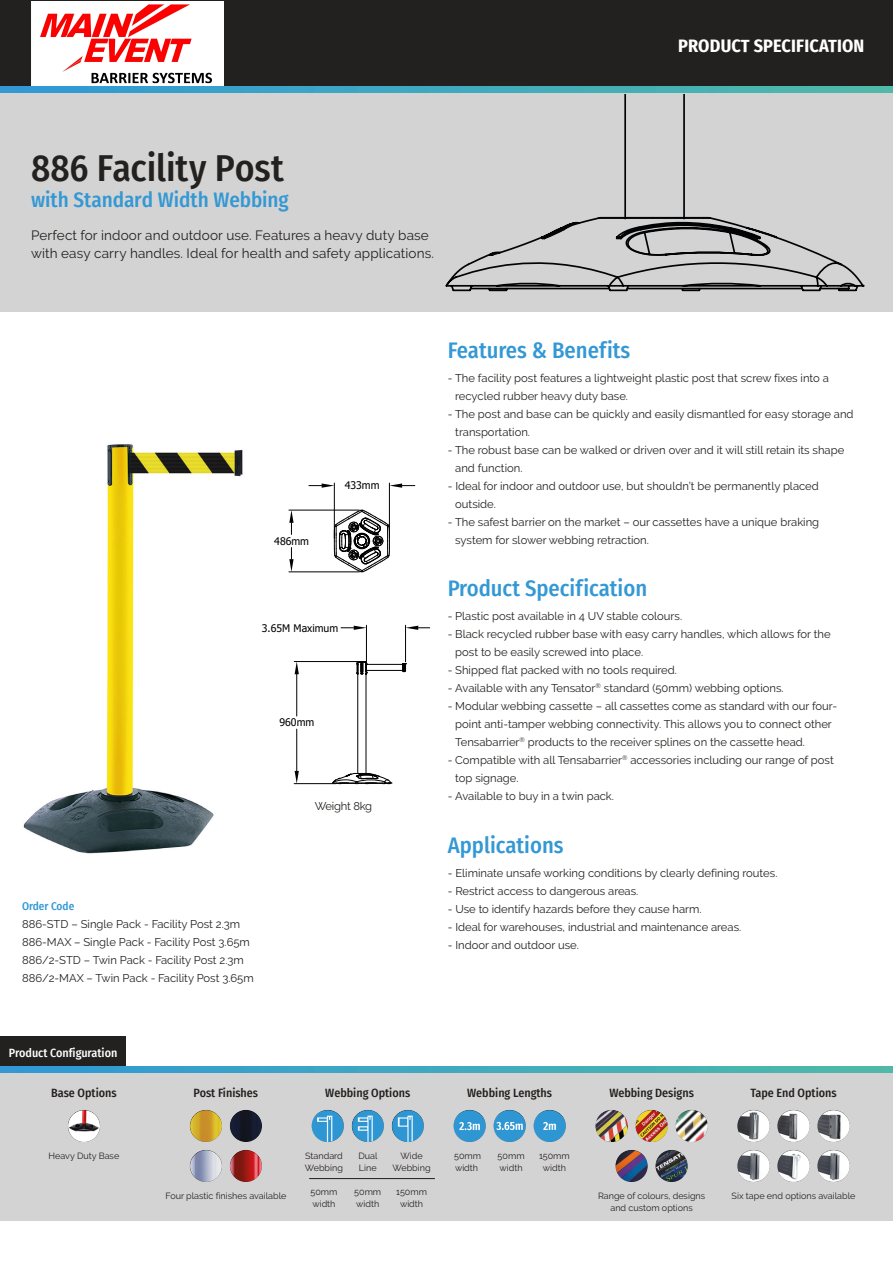
<style>
.page{position:relative;width:893px;height:1263px;background:#fff}
.page>*{position:absolute;margin:0;border:0;box-sizing:border-box;transform-origin:0 0}
.t1{font:500 37.5px "Fira Sans Condensed";letter-spacing:-.005em;color:#23211f}
.t2{font:500 22.5px "Fira Sans Condensed";color:#3398d4}
.t3{font:500 21px "Fira Sans Condensed";letter-spacing:-.005em;color:#3398d4}
.t4{font:700 18px "Fira Sans Condensed";letter-spacing:.01em;color:#fff}
.t5{font:13.5px/18px "Raleway";letter-spacing:.01em;color:#23211f}
.t6{font:500 12px "Fira Sans Condensed";color:#23211f}
.t7{font:500 12px "Fira Sans Condensed";color:#fff}
.t8{font:11.25px/18px "Raleway";color:#23211f}
.t9{font:11.25px "Raleway";letter-spacing:-.02em;color:#23211f}
.t10{font:500 11.25px "Fira Sans Condensed";color:#3398d4}
.t11{font:10.5px "Tahoma";color:#020203}
.t12{font:9px/12px "Raleway";color:#23211f}
</style>
<div class="page">
<div style="left:0;top:1066px;width:893px;height:155px;background:#d4d3d3"></div>
<div style="left:0;top:1036px;width:125px;height:30px;background:#23211f"></div>
<div style="left:0;top:0;width:893px;height:89px;background:#23211f"></div>
<svg style="left:0;top:87px;width:893px;height:6px;background:#3fa8be"></svg>
<svg style="left:0;top:1066px;width:893px;height:7px;background:#3fa8be"></svg>
<div style="left:0;top:93px;width:893px;height:219px;background:#d4d3d3"></div>
<svg style="left:445px;top:94px;width:420px;height:198px"></svg>
<img style="left:23px;top:444px;width:306px;height:410px">
<hr style="left:357px;top:674px;width:1px;height:99px;background:#020203">
<hr style="left:366px;top:674px;width:1px;height:99px;background:#020203">
<svg style="left:332px;top:773px;width:60px;height:11px"></svg>
<svg style="left:357px;top:661px;width:10px;height:14px"></svg>
<hr style="left:366px;top:670px;width:37px;height:1px;background:#020203">
<hr style="left:366px;top:664px;width:37px;height:1px;background:#020203">
<svg style="left:403px;top:663px;width:4px;height:9px"></svg>
<hr style="left:294px;top:783px;width:39px;height:1px;background:#020203">
<hr style="left:294px;top:661px;width:63px;height:1px;background:#020203">
<hr style="left:296px;top:729px;width:1px;height:42px;background:#020203">
<hr style="left:296px;top:674px;width:1px;height:42px;background:#020203">
<svg style="left:295px;top:771px;width:4px;height:13px"></svg>
<svg style="left:295px;top:662px;width:4px;height:12px"></svg>
<hr style="left:366px;top:625px;width:1px;height:37px;background:#020203">
<hr style="left:405px;top:625px;width:1px;height:37px;background:#020203">
<svg style="left:341px;top:626px;width:25px;height:4px"></svg>
<svg style="left:406px;top:626px;width:24px;height:4px"></svg>
<svg style="left:334px;top:510px;width:56px;height:62px"></svg>
<hr style="left:334px;top:483px;width:1px;height:55px;background:#020203">
<hr style="left:389px;top:483px;width:1px;height:55px;background:#020203">
<svg style="left:309px;top:483px;width:25px;height:5px"></svg>
<svg style="left:389px;top:483px;width:26px;height:5px"></svg>
<hr style="left:289px;top:510px;width:70px;height:1px;background:#020203">
<hr style="left:289px;top:572px;width:70px;height:1px;background:#020203">
<svg style="left:289px;top:510px;width:5px;height:24px"></svg>
<svg style="left:289px;top:547px;width:5px;height:25px"></svg>
<hr style="left:309px;top:1178px;width:126px;height:1px;background:#1d1d1b">
<img style="left:68px;top:1110px;width:32px;height:32px;border-radius:16px">
<img style="left:777px;top:1110px;width:33px;height:32px;border-radius:16px">
<img style="left:777px;top:1150px;width:33px;height:32px;border-radius:16px">
<img style="left:817px;top:1110px;width:33px;height:32px;border-radius:16px">
<img style="left:817px;top:1150px;width:33px;height:32px;border-radius:16px">
<img style="left:737px;top:1110px;width:33px;height:32px;border-radius:16px">
<img style="left:737px;top:1150px;width:33px;height:32px;border-radius:16px">
<img style="left:230px;top:1110px;width:32px;height:32px;border-radius:16px">
<img style="left:230px;top:1150px;width:32px;height:32px;border-radius:16px">
<img style="left:190px;top:1110px;width:32px;height:32px;border-radius:16px">
<img style="left:190px;top:1150px;width:32px;height:32px;border-radius:16px">
<img style="left:635px;top:1110px;width:33px;height:32px;border-radius:16px">
<img style="left:615px;top:1150px;width:33px;height:32px;border-radius:16px">
<img style="left:675px;top:1110px;width:33px;height:32px;border-radius:16px">
<img style="left:655px;top:1150px;width:33px;height:32px;border-radius:16px">
<img style="left:595px;top:1110px;width:33px;height:32px;border-radius:16px">
<img style="left:352px;top:1110px;width:32px;height:32px;border-radius:16px">
<img style="left:392px;top:1110px;width:32px;height:32px;border-radius:16px">
<img style="left:312px;top:1110px;width:32px;height:32px;border-radius:16px">
<img style="left:494px;top:1110px;width:32px;height:32px;border-radius:16px">
<img style="left:534px;top:1110px;width:32px;height:32px;border-radius:16px">
<img style="left:454px;top:1110px;width:32px;height:32px;border-radius:16px">
<img style="left:31px;top:1px;width:193px;height:85px">
<h1 class="t1" style="left:31px;top:138px;width:254px">886 Facility Post</h1>
<h3 class="t3" style="left:31px;top:183px;width:259px">with Standard Width Webbing</h3>
<p class="t5" style="left:31px;top:226px;width:405px">Perfect for indoor and outdoor use. Features a heavy duty base with easy carry handles. Ideal for health and safety applications.</p>
<h3 class="t4" style="left:678px;top:31px;width:188px">PRODUCT SPECIFICATION</h3>
<p class="t10" style="left:22px;top:897px;width:54px">Order Code</p>
<p class="t8" style="left:22px;top:915px;width:233px">886-STD – Single Pack - Facility Post 2.3m 886-MAX – Single Pack - Facility Post 3.65m 886/2-STD – Twin Pack - Facility Post 2.3m 886/2-MAX – Twin Pack - Facility Post 3.65m</p>
<h2 class="t2" style="left:448px;top:332px;width:184px">Features &amp; Benefits</h2>
<p class="t8" style="left:455px;top:369px;width:375px;text-indent:-7px">- The facility post features a lightweight plastic post that screw fixes into a recycled rubber heavy duty base.</p>
<p class="t8" style="left:455px;top:405px;width:400px;text-indent:-8px">- The post and base can be quickly and easily dismantled for easy storage and transportation.</p>
<p class="t8" style="left:455px;top:441px;width:391px;text-indent:-8px">- The robust base can be walked or driven over and it will still retain its shape and function.</p>
<p class="t8" style="left:455px;top:477px;width:365px;text-indent:-8px">- Ideal for indoor and outdoor use, but shouldn’t be permanently placed outside.</p>
<p class="t8" style="left:455px;top:513px;width:365px;text-indent:-8px">- The safest barrier on the market – our cassettes have a unique braking system for slower webbing retraction.</p>
<h2 class="t2" style="left:448px;top:570px;width:201px">Product Specification</h2>
<p class="t8" style="left:448px;top:607px;width:236px">- Plastic post available in 4 UV stable colours.</p>
<p class="t8" style="left:455px;top:625px;width:377px;text-indent:-8px">- Black recycled rubber base with easy carry handles, which allows for the post to be easily screwed into place.</p>
<p class="t8" style="left:448px;top:661px;width:231px">- Shipped flat packed with no tools required.</p>
<p class="t8" style="left:448px;top:679px;width:337px">- Available with any Tensator<sup>®</sup> standard (50mm) webbing options.</p>
<p class="t8" style="left:455px;top:697px;width:383px;text-indent:-8px">- Modular webbing cassette – all cassettes come as standard with our four&shy;point anti-tamper webbing connectivity. This allows you to connect other<br>Tensabarrier<sup>®</sup> products to the receiver splines on the cassette head.</p>
<p class="t8" style="left:455px;top:751px;width:380px;text-indent:-8px">- Compatible with all Tensabarrier<sup>®</sup> accessories including our range of post top signage.</p>
<p class="t8" style="left:448px;top:787px;width:168px">- Available to buy in a twin pack.</p>
<h2 class="t2" style="left:448px;top:827px;width:117px">Applications</h2>
<p class="t8" style="left:448px;top:864px;width:331px">- Eliminate unsafe working conditions by clearly defining routes.</p>
<p class="t8" style="left:448px;top:882px;width:192px">- Restrict access to dangerous areas.</p>
<p class="t8" style="left:448px;top:900px;width:255px">- Use to identify hazards before they cause harm.</p>
<p class="t8" style="left:448px;top:918px;width:295px">- Ideal for warehouses, industrial and maintenance areas.</p>
<p class="t8" style="left:448px;top:936px;width:133px">- Indoor and outdoor use.</p>
<p class="t11" style="left:568px;top:478px;width:36px">433mm</p>
<p class="t11" style="left:345px;top:479px;width:36px">433mm</p>
<p class="t11" style="left:806px;top:480px;width:36px">433mm</p>
<p class="t11" style="left:498px;top:534px;width:36px">486mm</p>
<p class="t11" style="left:274px;top:534px;width:36px">486mm</p>
<p class="t11" style="left:262px;top:621px;width:78px">3.65M Maximum</p>
<p class="t11" style="left:730px;top:622px;width:63px">2M Maximum</p>
<p class="t11" style="left:279px;top:715px;width:36px">960mm</p>
<p class="t11" style="left:504px;top:715px;width:36px">960mm</p>
<p class="t11" style="left:735px;top:717px;width:36px">960mm</p>
<p class="t9" style="left:315px;top:799px;width:59px">Weight 8kg</p>
<p class="t7" style="left:9px;top:1043px;width:110px">Product Configuration</p>
<p class="t6" style="left:51px;top:1083px;width:67px">Base Options</p>
<p class="t6" style="left:194px;top:1083px;width:66px">Post Finishes</p>
<p class="t6" style="left:325px;top:1083px;width:86px">Webbing Options</p>
<p class="t6" style="left:467px;top:1083px;width:86px">Webbing Lengths</p>
<p class="t6" style="left:609px;top:1083px;width:86px">Webbing Designs</p>
<p class="t6" style="left:750px;top:1083px;width:88px">Tape End Options</p>
<p class="t12" style="left:49px;top:1150px;width:72px">Heavy Duty Base</p>
<p class="t12" style="left:165px;top:1190px;width:123px">Four plastic finishes available</p>
<p class="t12" style="left:305px;top:1150px;width:39px">Standard<br>Webbing</p>
<p class="t12" style="left:310px;top:1186px;width:28px">50mm width</p>
<p class="t12" style="left:358px;top:1150px;width:21px">Dual<br>Line</p>
<p class="t12" style="left:354px;top:1186px;width:28px">50mm width</p>
<p class="t12" style="left:393px;top:1150px;width:39px;text-align:center">Wide<br>Webbing</p>
<p class="t12" style="left:396px;top:1186px;width:32px;text-align:center">150mm width</p>
<p class="t12" style="left:454px;top:1150px;width:28px">50mm width</p>
<p class="t12" style="left:539px;top:1150px;width:32px;text-align:center">150mm width</p>
<p class="t12" style="left:498px;top:1150px;width:28px">50mm width</p>
<p class="t12" style="left:598px;top:1190px;width:109px;text-align:center">Range of colours, designs and custom options</p>
<p class="t12" style="left:732px;top:1190px;width:125px">Six tape end options available</p>
</div>
